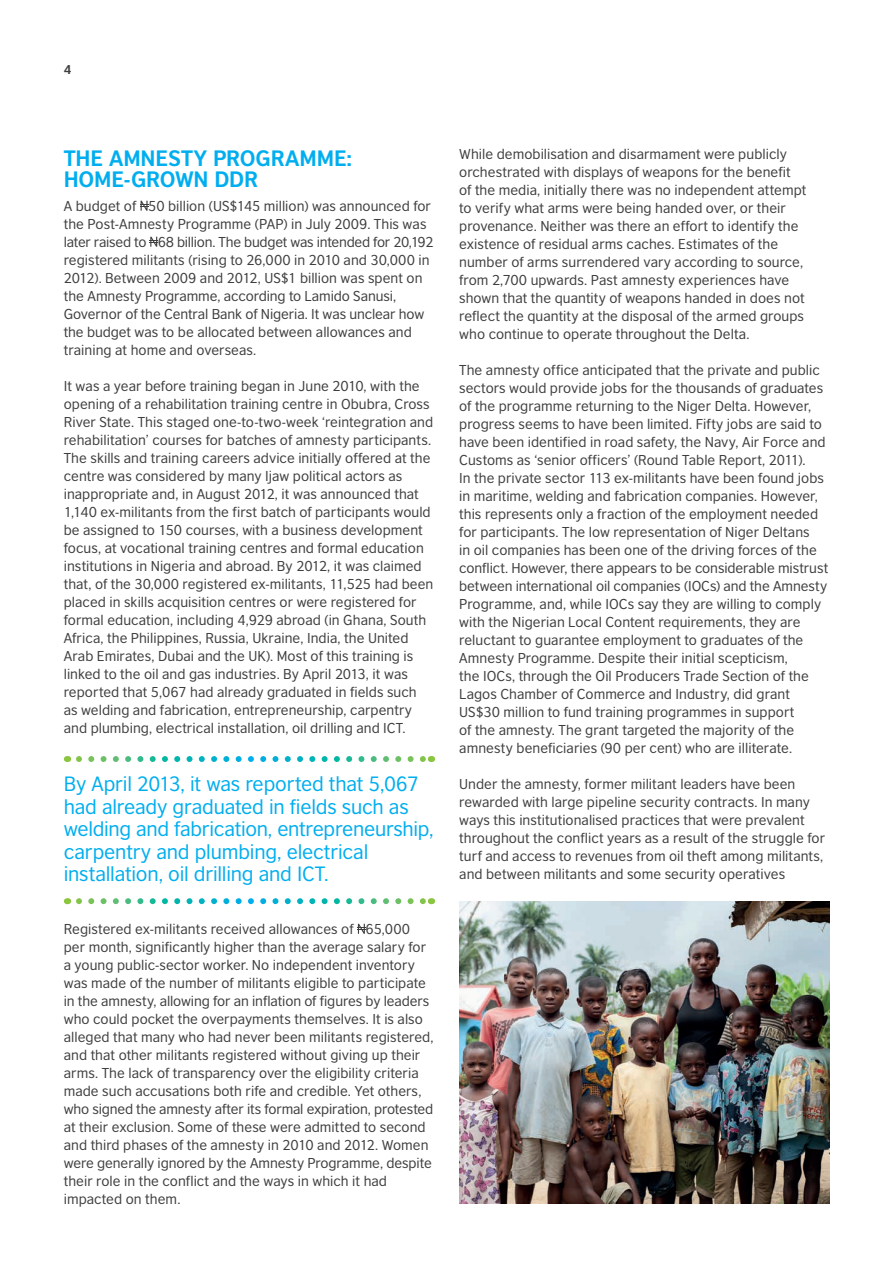
<style>
.page{position:relative;width:893px;height:1263px;background:#fff}
.page>*{position:absolute;margin:0;border:0;box-sizing:border-box;transform-origin:0 0}
.t1{font:700 21px/21px "British Council Sans";letter-spacing:-.01em;color:#00aeef}
.t2{font:19.5px/22.5px "British Council Sans";letter-spacing:-.01em;color:#00aeef}
.t3{font:13.5px/18px "British Council Sans";letter-spacing:.005em;color:#3e3e3f}
.t4{font:700 12px "British Council Sans";color:#3e3e3f}
</style>
<div class="page">
<svg style="left:79px;top:756px;width:346px;height:6px"></svg>
<svg style="left:79px;top:898px;width:346px;height:6px"></svg>
<svg style="left:140px;top:201px;width:8px;height:10px"></svg>
<svg style="left:149px;top:237px;width:9px;height:10px"></svg>
<svg style="left:357px;top:924px;width:9px;height:10px"></svg>
<img style="left:459px;top:902px;width:370px;height:302px">
<p class="t4" style="left:64px;top:62px;width:9px">4</p>
<h1 class="t1" style="left:64px;top:147px;width:290px">THE AMNESTY PROGRAMME:<br>HOME-GROWN DDR</h1>
<p class="t3" style="left:64px;top:197px;width:371px">A budget of 50 billion (US$145 million) was announced for the Post-Amnesty Programme (PAP) in July 2009. This was later raised to 68 billion. The budget was intended for 20,192 registered militants (rising to 26,000 in 2010 and 30,000 in 2012). Between 2009 and 2012, US$1 billion was spent on the Amnesty Programme, according to Lamido Sanusi, Governor of the Central Bank of Nigeria. It was unclear how the budget was to be allocated between allowances and training at home and overseas.</p>
<p class="t3" style="left:64px;top:377px;width:371px">It was a year before training began in June 2010, with the opening of a rehabilitation training centre in Obubra, Cross River State. This staged one-to-two-week ‘reintegration and rehabilitation’ courses for batches of amnesty participants.<br>The skills and training careers advice initially offered at the centre was considered by many Ijaw political actors as inappropriate and, in August 2012, it was announced that 1,140 ex-militants from the first batch of participants would be assigned to 150 courses, with a business development focus, at vocational training centres and formal education institutions in Nigeria and abroad. By 2012, it was claimed that, of the 30,000 registered ex-militants, 11,525 had been placed in skills acquisition centres or were registered for formal education, including 4,929 abroad (in Ghana, South Africa, the Philippines, Russia, Ukraine, India, the United Arab Emirates, Dubai and the UK). Most of this training is linked to the oil and gas industries. By April 2013, it was reported that 5,067 had already graduated in fields such as welding and fabrication, entrepreneurship, carpentry and plumbing, electrical installation, oil drilling and ICT.</p>
<h2 class="t2" style="left:64px;top:773px;width:371px">By April 2013, it was reported that 5,067 had already graduated in fields such as welding and fabrication, entrepreneurship, carpentry and plumbing, electrical installation, oil drilling and ICT.</h2>
<p class="t3" style="left:64px;top:920px;width:371px">Registered ex-militants received allowances of 65,000 per month, significantly higher than the average salary for a young public-sector worker. No independent inventory was made of the number of militants eligible to participate in the amnesty, allowing for an inflation of figures by leaders who could pocket the overpayments themselves. It is also alleged that many who had never been militants registered, and that other militants registered without giving up their arms. The lack of transparency over the eligibility criteria made such accusations both rife and credible. Yet others, who signed the amnesty after its formal expiration, protested at their exclusion. Some of these were admitted to second and third phases of the amnesty in 2010 and 2012. Women were generally ignored by the Amnesty Programme, despite their role in the conflict and the ways in which it had impacted on them.</p>
<p class="t3" style="left:459px;top:145px;width:349px">While demobilisation and disarmament were publicly orchestrated with displays of weapons for the benefit<br>of the media, initially there was no independent attempt to verify what arms were being handed over, or their provenance. Neither was there an effort to identify the existence of residual arms caches. Estimates of the number of arms surrendered vary according to source, from 2,700 upwards. Past amnesty experiences have shown that the quantity of weapons handed in does not reflect the quantity at the disposal of the armed groups who continue to operate throughout the Delta.</p>
<p class="t3" style="left:459px;top:361px;width:371px">The amnesty office anticipated that the private and public sectors would provide jobs for the thousands of graduates of the programme returning to the Niger Delta. However, progress seems to have been limited. Fifty jobs are said to have been identified in road safety, the Navy, Air Force and Customs as ‘senior officers’ (Round Table Report, 2011).<br>In the private sector 113 ex-militants have been found jobs in maritime, welding and fabrication companies. However, this represents only a fraction of the employment needed for participants. The low representation of Niger Deltans<br>in oil companies has been one of the driving forces of the conflict. However, there appears to be considerable mistrust between international oil companies (IOCs) and the Amnesty Programme, and, while IOCs say they are willing to comply with the Nigerian Local Content requirements, they are reluctant to guarantee employment to graduates of the Amnesty Programme. Despite their initial scepticism,<br>the IOCs, through the Oil Producers Trade Section of the Lagos Chamber of Commerce and Industry, did grant US$30 million to fund training programmes in support<br>of the amnesty. The grant targeted the majority of the amnesty beneficiaries (90 per cent) who are illiterate.</p>
<p class="t3" style="left:459px;top:775px;width:367px">Under the amnesty, former militant leaders have been rewarded with large pipeline security contracts. In many ways this institutionalised practices that were prevalent throughout the conflict years as a result of the struggle for turf and access to revenues from oil theft among militants, and between militants and some security operatives</p>
</div>
